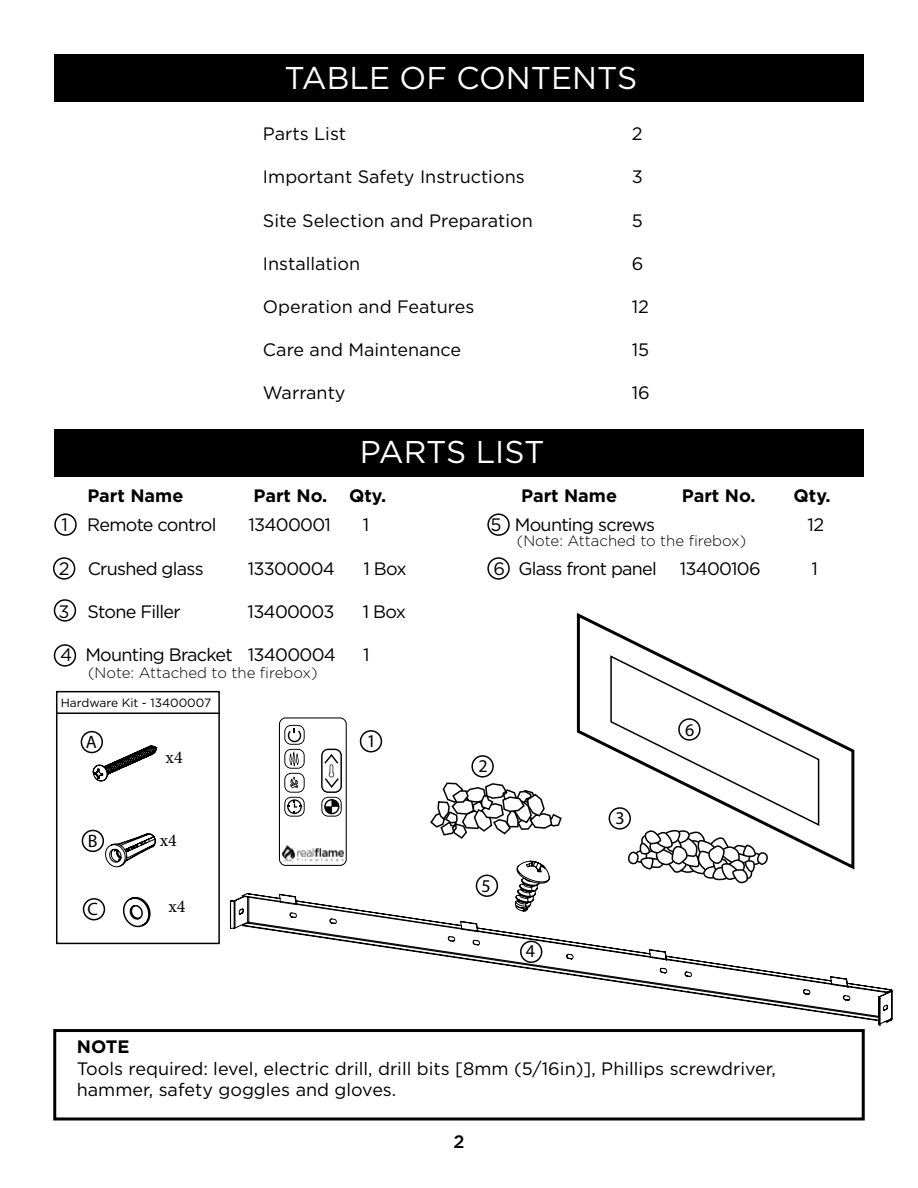
<style>
.page{position:relative;width:918px;height:1188px;background:#fff}
.page>*{position:absolute;margin:0;border:0;box-sizing:border-box;transform-origin:0 0}
.t1{font:31.5px "Gotham";color:#fff}
.t2{font:18px/21.6px "Gotham";color:#000}
.t3{font:18px "Gotham";letter-spacing:-.04em;color:#000}
.t4{font:700 18px "Gotham";color:#000}
.t5{font:18px "Myriad Pro";color:#000}
.t6{font:18px "Minion Pro";color:#000}
.t7{font:500 18px "Gotham";color:#000}
.t8{font:300 15px "Gotham";color:#000}
.t9{font:12px "Gotham";color:#000}
</style>
<div class="page">
<svg style="left:430px;top:782px;width:132px;height:57px"></svg>
<div style="left:54px;top:54px;width:810px;height:48px;background:#000"></div>
<div style="left:54px;top:429px;width:810px;height:48px;background:#000"></div>
<div style="left:54px;top:513px;width:23px;height:23px;border:2px solid #000;border-radius:50%"></div>
<div style="left:53px;top:557px;width:22px;height:23px;border:2px solid #000;border-radius:50%"></div>
<div style="left:54px;top:599px;width:22px;height:23px;border:2px solid #000;border-radius:50%"></div>
<div style="left:487px;top:513px;width:23px;height:23px;border:2px solid #000;border-radius:50%"></div>
<div style="left:81px;top:731px;width:22px;height:22px;border:2px solid #000;border-radius:50%"></div>
<div style="left:360px;top:730px;width:22px;height:22px;border:2px solid #000;border-radius:50%"></div>
<div style="left:471px;top:755px;width:23px;height:23px;border:2px solid #000;border-radius:50%"></div>
<div style="left:82px;top:830px;width:22px;height:22px;border:2px solid #000;border-radius:50%"></div>
<div style="left:53px;top:1029px;width:812px;height:91px;border:3px solid #000"></div>
<div style="left:487px;top:557px;width:23px;height:23px;border:2px solid #000;border-radius:50%"></div>
<div style="left:56px;top:691px;width:164px;height:253px;border:2px solid #000"></div>
<hr style="left:56px;top:712px;width:164px;height:2px;background:#000">
<div style="left:476px;top:875px;width:22px;height:22px;border:2px solid #000;border-radius:50%"></div>
<div style="left:83px;top:898px;width:22px;height:22px;border:2px solid #000;border-radius:50%"></div>
<svg style="left:375px;top:893px;width:518px;height:133px"></svg>
<svg style="left:229px;top:893px;width:251px;height:53px"></svg>
<svg style="left:576px;top:613px;width:279px;height:257px"></svg>
<svg style="left:279px;top:717px;width:68px;height:149px"></svg>
<img style="left:282px;top:846px;width:62px;height:16px">
<svg style="left:515px;top:860px;width:35px;height:52px"></svg>
<svg style="left:105px;top:833px;width:51px;height:35px"></svg>
<svg style="left:92px;top:745px;width:66px;height:37px"></svg>
<svg style="left:122px;top:896px;width:29px;height:32px"></svg>
<div style="left:54px;top:644px;width:22px;height:23px;border:2px solid #000;border-radius:50%"></div>
<div style="left:609px;top:807px;width:22px;height:23px;border:2px solid #000;border-radius:50%"></div>
<svg style="left:610px;top:654px;width:211px;height:230px"></svg>
<h1 class="t1" style="left:284px;top:57px;width:354px">TABLE OF CONTENTS</h1>
<p class="t2" style="left:263px;top:123px;width:85px">Parts List</p>
<p class="t2" style="left:263px;top:166px;width:263px">Important Safety Instructions</p>
<p class="t2" style="left:263px;top:209px;width:271px">Site Selection and Preparation</p>
<p class="t2" style="left:263px;top:252px;width:99px">Installation</p>
<p class="t2" style="left:263px;top:296px;width:213px">Operation and Features</p>
<p class="t2" style="left:263px;top:339px;width:200px">Care and Maintenance</p>
<p class="t2" style="left:263px;top:382px;width:84px">Warranty</p>
<h1 class="t1" style="left:360px;top:432px;width:186px">PARTS LIST</h1>
<p class="t2" style="left:632px;top:123px;width:12px">2</p>
<p class="t2" style="left:632px;top:166px;width:13px">3</p>
<p class="t2" style="left:632px;top:209px;width:13px">5</p>
<p class="t2" style="left:632px;top:252px;width:13px">6</p>
<p class="t2" style="left:632px;top:296px;width:19px">12</p>
<p class="t2" style="left:632px;top:339px;width:19px">15</p>
<p class="t2" style="left:632px;top:382px;width:20px">16</p>
<p class="t4" style="left:87px;top:484px;width:97px">Part Name</p>
<p class="t4" style="left:254px;top:484px;width:134px">Part No. Qty.</p>
<p class="t4" style="left:521px;top:484px;width:97px">Part Name</p>
<p class="t4" style="left:682px;top:484px;width:75px">Part No.</p>
<p class="t4" style="left:794px;top:484px;width:39px">Qty.</p>
<p class="t3" style="left:61px;top:513px;width:157px">1 Remote control</p>
<p class="t3" style="left:249px;top:513px;width:84px">13400001</p>
<p class="t2" style="left:363px;top:514px;width:8px">1</p>
<p class="t3" style="left:59px;top:557px;width:146px">2 Crushed glass</p>
<p class="t3" style="left:248px;top:557px;width:89px">13300004</p>
<p class="t2" style="left:363px;top:557px;width:45px">1 Box</p>
<p class="t3" style="left:59px;top:600px;width:124px">3 Stone Filler</p>
<p class="t3" style="left:248px;top:600px;width:88px">13400003</p>
<p class="t2" style="left:363px;top:600px;width:45px">1 Box</p>
<p class="t3" style="left:60px;top:643px;width:277px">4 Mounting Bracket 13400004</p>
<p class="t2" style="left:363px;top:643px;width:8px">1</p>
<p class="t8" style="left:88px;top:663px;width:231px">(Note: Attached to the firebox)</p>
<p class="t9" style="left:61px;top:695px;width:152px">Hardware Kit - 13400007</p>
<p class="t5" style="left:86px;top:731px;width:13px">A</p>
<p class="t5" style="left:367px;top:729px;width:11px">1</p>
<p class="t5" style="left:88px;top:830px;width:11px">B</p>
<p class="t6" style="left:166px;top:745px;width:19px">x4</p>
<p class="t6" style="left:160px;top:829px;width:19px">x4</p>
<p class="t5" style="left:88px;top:898px;width:12px">C</p>
<p class="t6" style="left:168px;top:894px;width:19px">x4</p>
<p class="t3" style="left:491px;top:513px;width:166px">5 Mounting screws</p>
<p class="t2" style="left:808px;top:514px;width:18px">12</p>
<p class="t3" style="left:493px;top:557px;width:165px">6 Glass front panel</p>
<p class="t3" style="left:680px;top:557px;width:83px">13400106</p>
<p class="t2" style="left:812px;top:557px;width:8px">1</p>
<p class="t8" style="left:517px;top:531px;width:231px">(Note: Attached to the firebox)</p>
<p class="t5" style="left:478px;top:755px;width:11px">2</p>
<p class="t5" style="left:482px;top:874px;width:11px">5</p>
<p class="t5" style="left:526px;top:940px;width:11px">4</p>
<p class="t5" style="left:616px;top:807px;width:11px">3</p>
<p class="t5" style="left:685px;top:718px;width:11px">6</p>
<p class="t4" style="left:77px;top:1035px;width:54px">NOTE</p>
<p class="t2" style="left:77px;top:1057px;width:701px">Tools required: level, electric drill, drill bits [8mm (5/16in)], Phillips screwdriver, hammer, safety goggles and gloves.</p>
<p class="t7" style="left:453px;top:1130px;width:13px">2</p>
</div>
